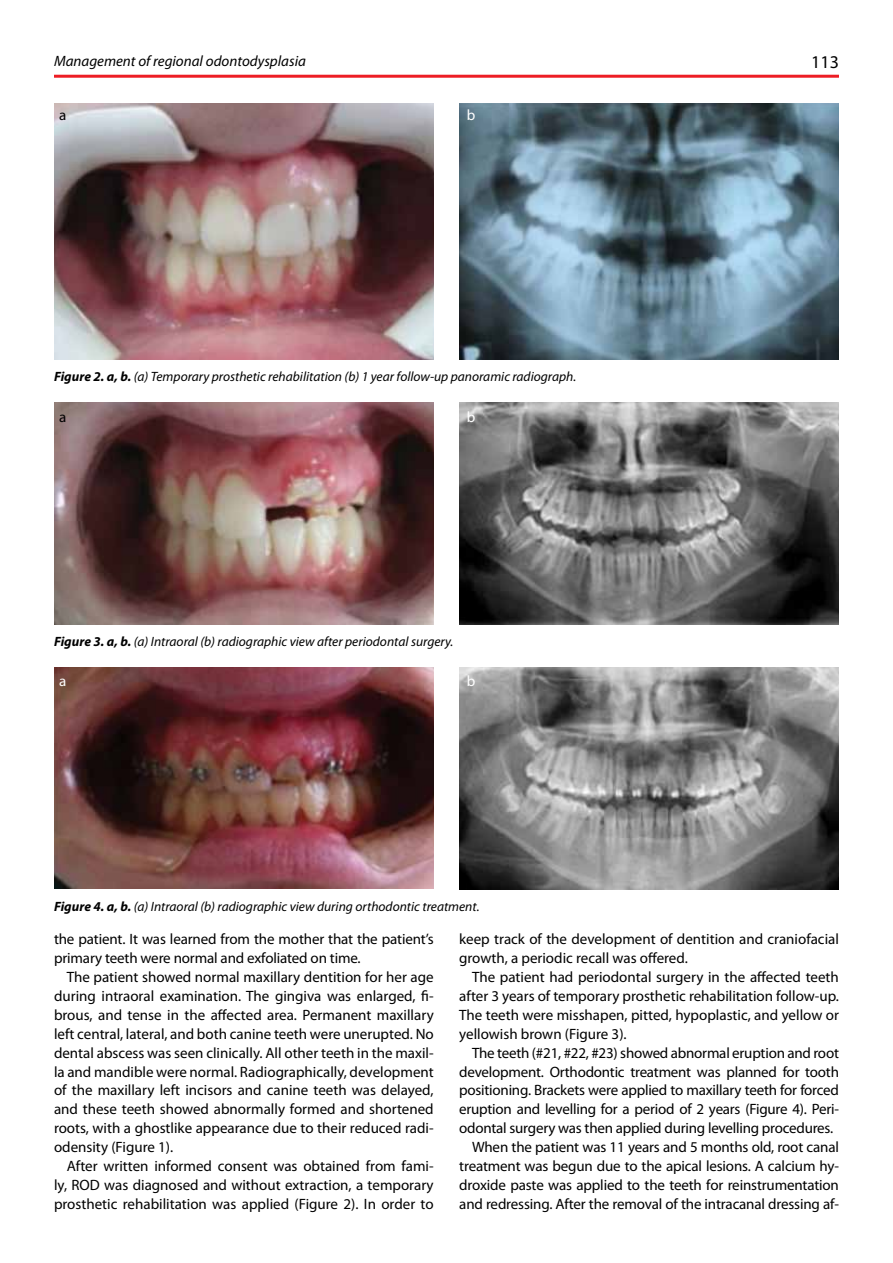
<style>
.page{position:relative;width:893px;height:1263px;background:#fff}
.page>*{position:absolute;margin:0;border:0;box-sizing:border-box;transform-origin:0 0}
.t1{font:18px "Myriad Pro";color:#000}
.t2{font:15px/18.9px "Myriad Pro";letter-spacing:-.01em;color:#000;text-align:justify}
.t3{font:italic 15px "Myriad Pro";color:#000}
.t4{font:15px "Myriad Pro";color:#fff}
.t5{font:italic 13.5px "Myriad Pro";color:#000}
.s1{font-weight:700}
</style>
<div class="page">
<hr style="left:54px;top:75px;width:785px;height:3px;background:#ed1d24">
<img style="left:54px;top:103px;width:380px;height:256px">
<img style="left:459px;top:103px;width:380px;height:256px">
<img style="left:54px;top:402px;width:380px;height:223px">
<img style="left:459px;top:402px;width:380px;height:223px">
<img style="left:54px;top:667px;width:380px;height:222px">
<img style="left:459px;top:667px;width:380px;height:223px">
<p class="t3" style="left:54px;top:51px;width:253px">Management of regional odontodysplasia</p>
<p class="t1" style="left:811px;top:51px;width:29px">113</p>
<p class="t2" style="left:59px;top:105px;width:9px">a</p>
<p class="t4" style="left:467px;top:105px;width:10px">b</p>
<p class="t5" style="left:54px;top:368px;width:524px"><span class="s1">Figure 2. a, b.</span> (a) Temporary prosthetic rehabilitation (b) 1 year follow-up panoramic radiograph.</p>
<p class="t2" style="left:59px;top:407px;width:9px">a</p>
<p class="t4" style="left:467px;top:408px;width:10px">b</p>
<p class="t5" style="left:54px;top:633px;width:401px"><span class="s1">Figure 3. a, b.</span> (a) Intraoral (b) radiographic view after periodontal surgery.</p>
<p class="t4" style="left:59px;top:671px;width:9px">a</p>
<p class="t4" style="left:467px;top:671px;width:10px">b</p>
<p class="t5" style="left:54px;top:898px;width:427px"><span class="s1">Figure 4. a, b.</span> (a) Intraoral (b) radiographic view during orthodontic treatment.</p>
<p class="t2" style="left:54px;top:929px;width:381px">the patient. It was learned from the mother that the patient’s primary teeth were normal and exfoliated on time.</p>
<p class="t2" style="left:54px;top:967px;width:381px;text-indent:13px">The patient showed normal maxillary dentition for her age during intraoral examination. The gingiva was enlarged, fi&shy;brous, and tense in the affected area. Permanent maxillary left central, lateral, and both canine teeth were unerupted. No dental abscess was seen clinically. All other teeth in the maxil&shy;la and mandible were normal. Radiographically, development of the maxillary left incisors and canine teeth was delayed, and these teeth showed abnormally formed and shortened roots, with a ghostlike appearance due to their reduced radi&shy;odensity (Figure 1).</p>
<p class="t2" style="left:54px;top:1156px;width:381px;text-indent:13px">After written informed consent was obtained from fami&shy;ly, ROD was diagnosed and without extraction, a temporary prosthetic rehabilitation was applied (Figure 2). In order to</p>
<p class="t2" style="left:459px;top:929px;width:381px">keep track of the development of dentition and craniofacial growth, a periodic recall was offered.</p>
<p class="t2" style="left:459px;top:967px;width:381px;text-indent:13px">The patient had periodontal surgery in the affected teeth after 3 years of temporary prosthetic rehabilitation follow-up.<br>The teeth were misshapen, pitted, hypoplastic, and yellow or yellowish brown (Figure 3).</p>
<p class="t2" style="left:472px;top:1043px;width:368px">The teeth (#21, #22, #23) showed abnormal eruption and root</p>
<p class="t2" style="left:459px;top:1062px;width:381px">development. Orthodontic treatment was planned for tooth</p>
<p class="t2" style="left:459px;top:1081px;width:381px">positioning. Brackets were applied to maxillary teeth for forced</p>
<p class="t2" style="left:459px;top:1100px;width:381px">eruption and levelling for a period of 2 years (Figure 4). Peri-</p>
<p class="t2" style="left:459px;top:1118px;width:375px">odontal surgery was then applied during levelling procedures.</p>
<p class="t2" style="left:472px;top:1137px;width:368px">When the patient was 11 years and 5 months old, root canal</p>
<p class="t2" style="left:459px;top:1156px;width:381px">treatment was begun due to the apical lesions. A calcium hy-</p>
<p class="t2" style="left:459px;top:1175px;width:381px">droxide paste was applied to the teeth for reinstrumentation</p>
<p class="t2" style="left:459px;top:1194px;width:381px">and redressing. After the removal of the intracanal dressing af-</p>
</div>
